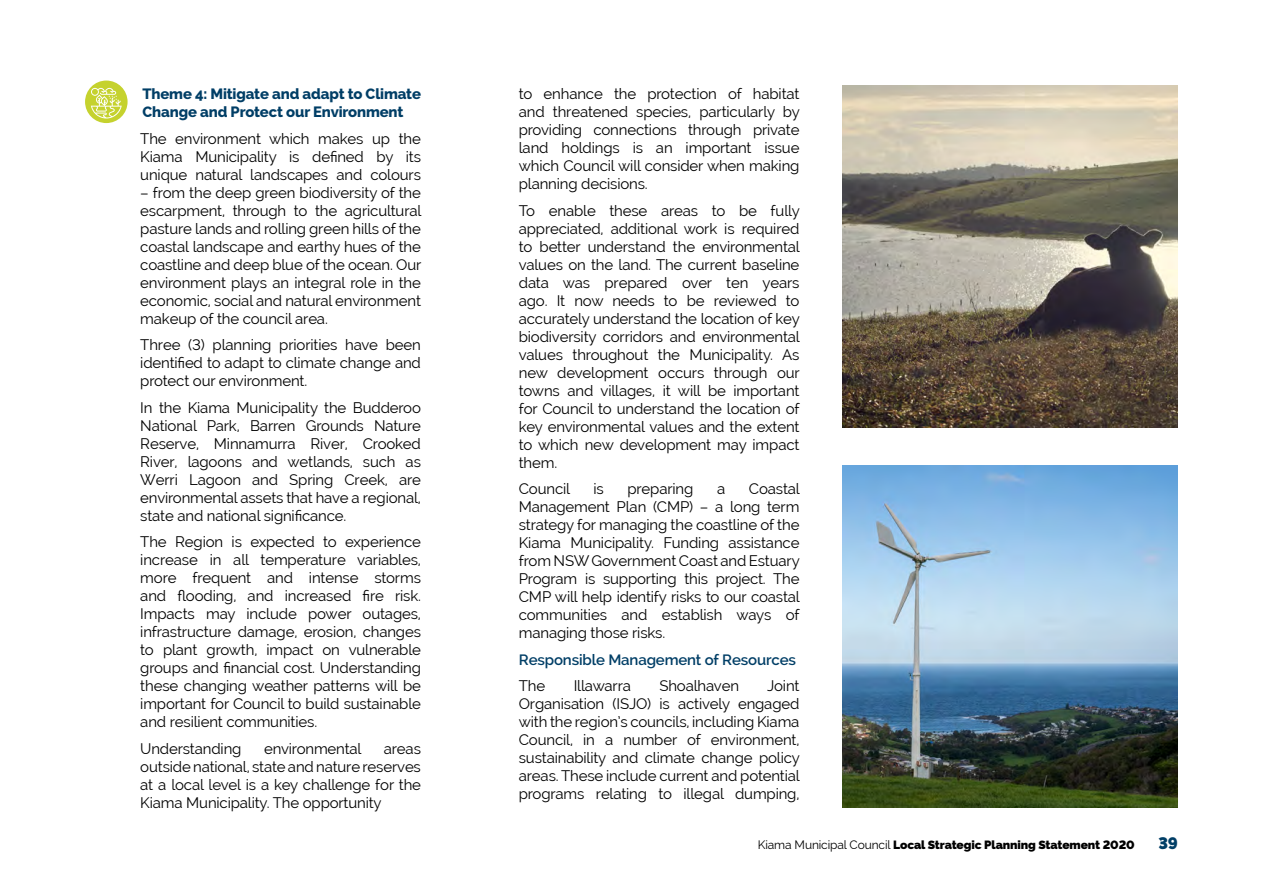
<style>
.page{position:relative;width:1263px;height:893px;background:#fff}
.page>*{position:absolute;margin:0;border:0;box-sizing:border-box;transform-origin:0 0}
.t1{font:800 16.5px "Raleway";color:#003e66}
.t2{font:15px/18px "Raleway";letter-spacing:-.01em;color:#000;text-align:justify}
.t3{font:800 15px/18px "Raleway";letter-spacing:-.01em;color:#003e66}
.t4{font:600 15px "Raleway";letter-spacing:-.01em;color:#003e66}
.t5{font:800 12px "Raleway";letter-spacing:-.01em;color:#000}
.s1{font-weight:400}
</style>
<div class="page">
<div style="left:85px;top:81px;width:43px;height:42px;background:#c5d22e;border-radius:50%"></div>
<svg style="left:91px;top:88px;width:31px;height:30px"></svg>
<img style="left:842px;top:85px;width:336px;height:342px">
<img style="left:842px;top:466px;width:336px;height:342px">
<p class="t3" style="left:142px;top:85px;width:280px">Theme 4: Mitigate and adapt to Climate<br>Change and Protect our Environment</p>
<p class="t2" style="left:140px;top:129px;width:282px">The environment which makes up the Kiama Municipality is defined by its unique natural landscapes and colours</p>
<p class="t2" style="left:140px;top:183px;width:283px">– from the deep green biodiversity of the escarpment, through to the agricultural pasture lands and rolling green hills of the coastal landscape and earthy hues of the coastline and deep blue of the ocean. Our environment plays an integral role in the economic, social and natural environment makeup of the council area.</p>
<p class="t2" style="left:140px;top:336px;width:282px">Three (3) planning priorities have been identified to adapt to climate change and protect our environment.</p>
<p class="t2" style="left:140px;top:398px;width:282px">In the Kiama Municipality the Budderoo National Park, Barren Grounds Nature Reserve, Minnamurra River, Crooked River, lagoons and wetlands, such as Werri Lagoon and Spring Creek, are environmental assets that have a regional, state and national significance.</p>
<p class="t2" style="left:140px;top:533px;width:282px">The Region is expected to experience increase in all temperature variables, more frequent and intense storms and flooding, and increased fire risk.<br>Impacts may include power outages, infrastructure damage, erosion, changes to plant growth, impact on vulnerable groups and financial cost. Understanding these changing weather patterns will be important for Council to build sustainable and resilient communities.</p>
<p class="t2" style="left:140px;top:739px;width:103px">Understanding</p>
<p class="t2" style="left:264px;top:739px;width:99px">environmental</p>
<p class="t2" style="left:140px;top:739px;width:282px;text-indent:243px">areas outside national, state and nature reserves at a local level is a key challenge for the Kiama Municipality. The opportunity</p>
<p class="t2" style="left:519px;top:85px;width:283px">to enhance the protection of habitat and threatened species, particularly by providing connections through private land holdings is an important issue which Council will consider when making planning decisions.</p>
<p class="t2" style="left:519px;top:201px;width:283px">To enable these areas to be fully appreciated, additional work is required to better understand the environmental values on the land. The current baseline data was prepared over ten years ago. It now needs to be reviewed to accurately understand the location of key biodiversity corridors and environmental values throughout the Municipality. As new development occurs through our towns and villages, it will be important for Council to understand the location of key environmental values and the extent to which new development may impact them.</p>
<p class="t2" style="left:519px;top:480px;width:53px">Council</p>
<p class="t2" style="left:593px;top:480px;width:12px">is</p>
<p class="t2" style="left:627px;top:480px;width:67px">preparing</p>
<p class="t2" style="left:717px;top:480px;width:10px">a</p>
<p class="t2" style="left:519px;top:480px;width:283px;text-indent:230px">Coastal Management Plan (CMP) – a long term strategy for managing the coastline of the Kiama Municipality. Funding assistance from NSW Government Coast and Estuary Program is supporting this project. The CMP will help identify risks to our coastal communities and establish ways of managing those risks.</p>
<p class="t4" style="left:519px;top:651px;width:279px">Responsible Management of Resources</p>
<p class="t2" style="left:519px;top:677px;width:28px">The</p>
<p class="t2" style="left:574px;top:677px;width:59px">Illawarra</p>
<p class="t2" style="left:659px;top:677px;width:81px">Shoalhaven</p>
<p class="t2" style="left:519px;top:677px;width:283px;text-indent:248px">Joint Organisation (ISJO) is actively engaged with the region’s councils, including Kiama Council, in a number of environment, sustainability and climate change policy areas. These include current and potential programs relating to illegal dumping,</p>
<p class="t5" style="left:758px;top:838px;width:378px"><span class="s1">Kiama Municipal Council</span> Local Strategic Planning Statement 2020</p>
<p class="t1" style="left:1158px;top:834px;width:21px">39</p>
</div>
